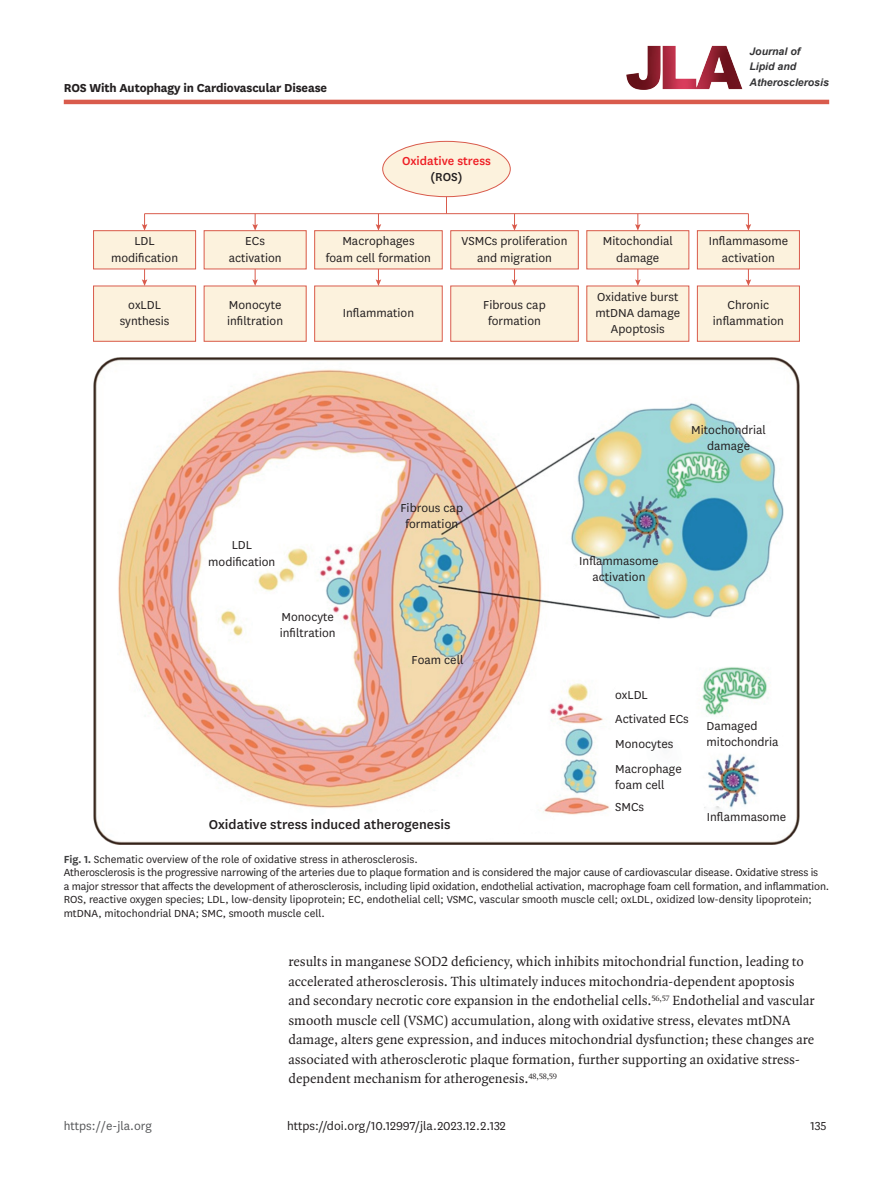
<style>
.page{position:relative;width:893px;height:1191px;background:#fff}
.page>*{position:absolute;margin:0;border:0;box-sizing:border-box;transform-origin:0 0}
.t1{font:500 15px "National";color:#231f20}
.body_p_first{font:14.25px/19.5px "Quadraat OT";color:#231f20}
.doi_running_footer{font:13.5px/16.2px "National";color:#231f20;text-align:center}
.alt-title-type{font:700 13.5px "National";letter-spacing:-.01em;color:#231f20}
.t2{font:500 13.5px/16.2px "National";color:#ee1d23;text-align:center}
.t3{font:13.5px "National";color:#57585a}
.fig_caption{font:12px/13.5px "National";letter-spacing:-.01em;color:#231f20}
.t4{font:italic 700 10.5px/15.8px "Arial";color:#343436}
.s1{color:#231f20}
.s2{font-weight:600;color:#3e3e3f}
</style>
<div class="page">
<hr style="left:64px;top:100px;width:765px;height:4px;background:#d95b4c">
<img style="left:626px;top:46px;width:117px;height:44px">
<img style="left:94px;top:357px;width:705px;height:488px">
<svg style="left:746px;top:214px;width:5px;height:16px"></svg>
<svg style="left:142px;top:214px;width:5px;height:16px"></svg>
<svg style="left:746px;top:269px;width:5px;height:17px"></svg>
<svg style="left:142px;top:269px;width:5px;height:17px"></svg>
<div style="left:94px;top:231px;width:102px;height:38px;background:#fcf2dd"></div>
<div style="left:93px;top:230px;width:103px;height:39px;border:1px solid #d95b4c"></div>
<div style="left:204px;top:231px;width:102px;height:38px;background:#fcf2dd"></div>
<div style="left:204px;top:230px;width:103px;height:39px;border:1px solid #d95b4c"></div>
<div style="left:315px;top:231px;width:127px;height:38px;background:#fcf2dd"></div>
<div style="left:314px;top:230px;width:129px;height:39px;border:1px solid #d95b4c"></div>
<div style="left:451px;top:231px;width:127px;height:38px;background:#fcf2dd"></div>
<div style="left:450px;top:230px;width:129px;height:39px;border:1px solid #d95b4c"></div>
<div style="left:587px;top:231px;width:102px;height:38px;background:#fcf2dd"></div>
<div style="left:586px;top:230px;width:103px;height:39px;border:1px solid #d95b4c"></div>
<div style="left:697px;top:231px;width:102px;height:38px;background:#fcf2dd"></div>
<div style="left:697px;top:230px;width:103px;height:39px;border:1px solid #d95b4c"></div>
<div style="left:94px;top:286px;width:102px;height:55px;background:#fcf2dd"></div>
<div style="left:93px;top:286px;width:103px;height:56px;border:1px solid #d95b4c"></div>
<div style="left:204px;top:286px;width:102px;height:55px;background:#fcf2dd"></div>
<div style="left:204px;top:286px;width:103px;height:56px;border:1px solid #d95b4c"></div>
<div style="left:315px;top:286px;width:127px;height:55px;background:#fcf2dd"></div>
<div style="left:314px;top:286px;width:129px;height:56px;border:1px solid #d95b4c"></div>
<div style="left:451px;top:286px;width:127px;height:55px;background:#fcf2dd"></div>
<div style="left:450px;top:286px;width:129px;height:56px;border:1px solid #d95b4c"></div>
<div style="left:587px;top:286px;width:102px;height:55px;background:#fcf2dd"></div>
<div style="left:586px;top:286px;width:103px;height:56px;border:1px solid #d95b4c"></div>
<div style="left:697px;top:286px;width:102px;height:55px;background:#fcf2dd"></div>
<div style="left:697px;top:286px;width:103px;height:56px;border:1px solid #d95b4c"></div>
<svg style="left:446px;top:197px;width:1px;height:16px"></svg>
<svg style="left:376px;top:214px;width:5px;height:17px"></svg>
<svg style="left:512px;top:214px;width:5px;height:17px"></svg>
<svg style="left:635px;top:214px;width:6px;height:17px"></svg>
<svg style="left:252px;top:214px;width:6px;height:17px"></svg>
<hr style="left:145px;top:213px;width:603px;height:1px;background:#d95b4c">
<svg style="left:376px;top:269px;width:5px;height:17px"></svg>
<svg style="left:512px;top:269px;width:5px;height:17px"></svg>
<svg style="left:635px;top:269px;width:6px;height:17px"></svg>
<svg style="left:252px;top:269px;width:6px;height:17px"></svg>
<div style="left:383px;top:141px;width:127px;height:56px;background:#fcf2dd;border-radius:50%"></div>
<div style="left:382px;top:141px;width:129px;height:56px;border:1px solid #d95b4c;border-radius:50%"></div>
<p class="alt-title-type" style="left:64px;top:78px;width:265px">ROS With Autophagy in Cardiovascular Disease</p>
<p class="t2" style="left:402px;top:151px;width:90px">Oxidative stress <span class="s1">(ROS)</span></p>
<p class="t4" style="left:749px;top:43px;width:81px">Journal of<br>Lipid and<br>Atherosclerosis</p>
<p class="doi_running_footer" style="left:111px;top:232px;width:69px">LDL modification</p>
<p class="doi_running_footer" style="left:229px;top:232px;width:54px">ECs activation</p>
<p class="doi_running_footer" style="left:326px;top:232px;width:107px">Macrophages<br>foam cell formation</p>
<p class="doi_running_footer" style="left:462px;top:232px;width:107px">VSMCs proliferation and migration</p>
<p class="doi_running_footer" style="left:603px;top:232px;width:72px">Mitochondial damage</p>
<p class="doi_running_footer" style="left:709px;top:232px;width:81px">Inflammasome activation</p>
<p class="doi_running_footer" style="left:120px;top:296px;width:51px">oxLDL synthesis</p>
<p class="doi_running_footer" style="left:227px;top:296px;width:57px;text-align:left">Monocyte infiltration</p>
<p class="doi_running_footer" style="left:343px;top:304px;width:73px">Inflammation</p>
<p class="doi_running_footer" style="left:483px;top:296px;width:64px">Fibrous cap formation</p>
<p class="doi_running_footer" style="left:595px;top:288px;width:86px">Oxidative burst mtDNA damage<br>Apoptosis</p>
<p class="doi_running_footer" style="left:713px;top:296px;width:73px">Chronic inflammation</p>
<p class="doi_running_footer" style="left:208px;top:536px;width:69px">LDL modification</p>
<p class="doi_running_footer" style="left:280px;top:608px;width:57px;text-align:left">Monocyte infiltration</p>
<p class="doi_running_footer" style="left:401px;top:498px;width:64px">Fibrous cap formation</p>
<p class="doi_running_footer" style="left:412px;top:651px;width:53px">Foam cell</p>
<p class="t1" style="left:209px;top:814px;width:243px">Oxidative stress induced atherogenesis</p>
<p class="doi_running_footer" style="left:691px;top:421px;width:76px">Mitochondrial damage</p>
<p class="doi_running_footer" style="left:579px;top:552px;width:81px">Inflammasome activation</p>
<p class="doi_running_footer" style="left:615px;top:681px;width:75px;line-height:24.8px;text-align:left">oxLDL<br>Activated ECs<br>Monocytes<br>Macrophage</p>
<p class="doi_running_footer" style="left:615px;top:776px;width:51px">foam cell</p>
<p class="doi_running_footer" style="left:615px;top:798px;width:30px">SMCs</p>
<p class="doi_running_footer" style="left:707px;top:717px;width:74px;text-align:left">Damaged mitochondria</p>
<p class="doi_running_footer" style="left:707px;top:808px;width:81px">Inflammasome</p>
<p class="fig_caption" style="left:64px;top:851px;width:767px"><span class="s2">Fig. 1.</span> Schematic overview of the role of oxidative stress in atherosclerosis.<br>Atherosclerosis is the progressive narrowing of the arteries due to plaque formation and is considered the major cause of cardiovascular disease. Oxidative stress is<br>a major stressor that affects the development of atherosclerosis, including lipid oxidation, endothelial activation, macrophage foam cell formation, and inflammation.<br>ROS, reactive oxygen species; LDL, low-density lipoprotein; EC, endothelial cell; VSMC, vascular smooth muscle cell; oxLDL, oxidized low-density lipoprotein; mtDNA, mitochondrial DNA; SMC, smooth muscle cell.</p>
<p class="t3" style="left:64px;top:1116px;width:90px">https://e-jla.org</p>
<p class="body_p_first" style="left:289px;top:952px;width:528px">results in manganese SOD2 deficiency, which inhibits mitochondrial function, leading to accelerated atherosclerosis. This ultimately induces mitochondria-dependent apoptosis and secondary necrotic core expansion in the endothelial cells.<sup>56,57</sup> Endothelial and vascular smooth muscle cell (VSMC) accumulation, along with oxidative stress, elevates mtDNA damage, alters gene expression, and induces mitochondrial dysfunction; these changes are associated with atherosclerotic plaque formation, further supporting an oxidative stress&shy;dependent mechanism for atherogenesis.<sup>48,58,59</sup></p>
<p class="doi_running_footer" style="left:287px;top:1116px;width:220px">https://doi.org/10.12997/jla.2023.12.2.132</p>
<p class="doi_running_footer" style="left:810px;top:1116px;width:18px">135</p>
</div>
